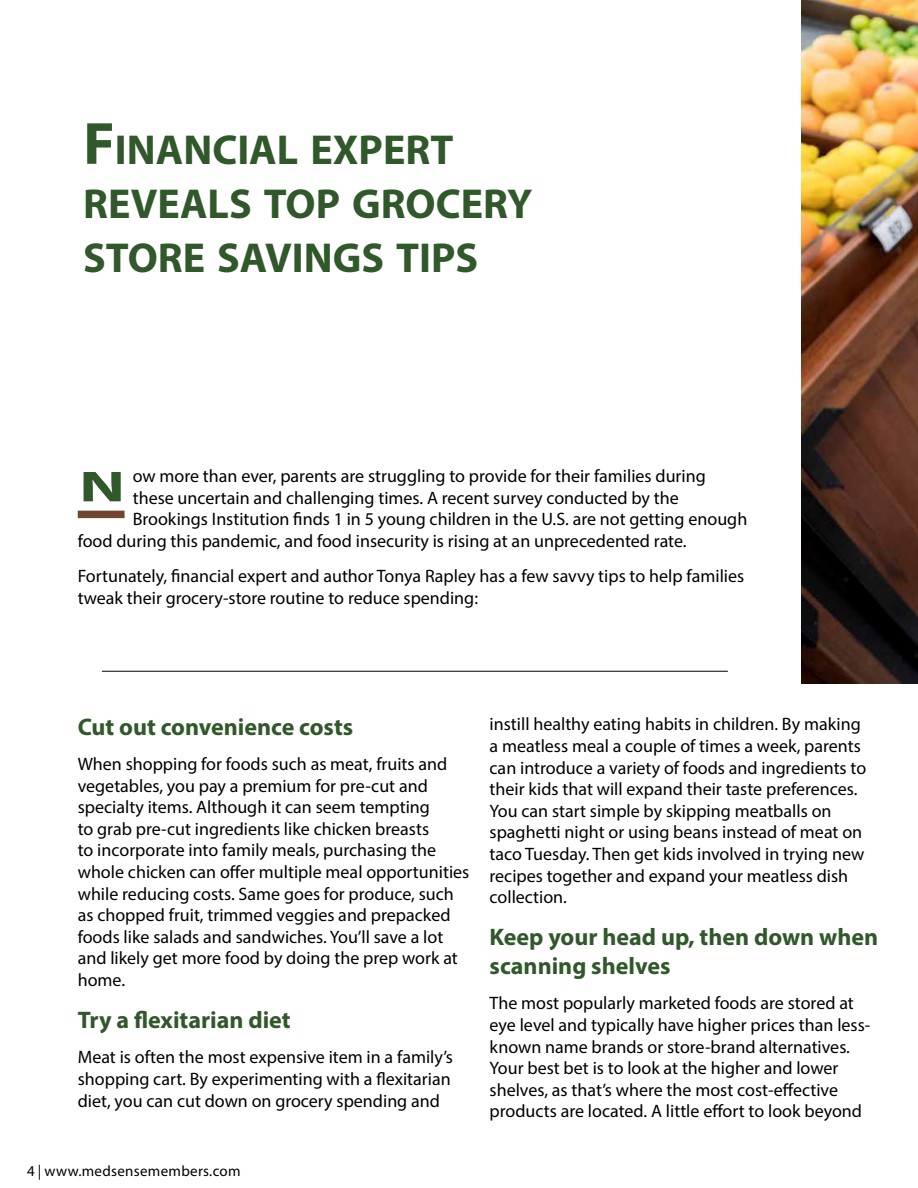
<style>
.page{position:relative;width:918px;height:1188px;background:#fff}
.page>*{position:absolute;margin:0;border:0;box-sizing:border-box;transform-origin:0 0}
.t1{font:700 43.5px "Myriad Pro";color:#30582a;scale:1.53 1}
.t2{font:700 42px/54px "Myriad Pro";color:#30582a}
.t3{font:700 24px/28.8px "Myriad Pro";color:#30582a}
.t4{font:18px/21.6px "Myriad Pro";color:#000}
.t5{font:15px "Myriad Pro";letter-spacing:.02em;color:#000}
.s1{font-size:60px}
</style>
<div class="page">
<img style="left:801px;top:0;width:117px;height:684px">
<div style="left:78px;top:511px;width:47px;height:7px;background:#71452f"></div>
<hr style="left:102px;top:671px;width:626px;height:1px;background:#000">
<h2 class="t2" style="left:83px;top:121px;width:451px"><span class="s1">F</span>INANCIAL EXPERT<br>REVEALS TOP GROCERY<br>STORE SAVINGS TIPS</h2>
<h1 class="t1" style="left:79px;top:458px;width:32px">N</h1>
<p class="t4" style="left:133px;top:465px;width:575px">ow more than ever, parents are struggling to provide for their families during</p>
<p class="t4" style="left:133px;top:487px;width:548px">these uncertain and challenging times. A recent survey conducted by the</p>
<p class="t4" style="left:133px;top:508px;width:616px">Brookings Institution finds 1 in 5 young children in the U.S. are not getting enough</p>
<p class="t4" style="left:78px;top:530px;width:610px">food during this pandemic, and food insecurity is rising at an unprecedented rate.</p>
<p class="t4" style="left:78px;top:565px;width:668px">Fortunately, financial expert and author Tonya Rapley has a few savvy tips to help families tweak their grocery-store routine to reduce spending:</p>
<h3 class="t3" style="left:78px;top:712px;width:277px">Cut out convenience costs</h3>
<p class="t4" style="left:78px;top:753px;width:393px">When shopping for foods such as meat, fruits and vegetables, you pay a premium for pre-cut and specialty items. Although it can seem tempting<br>to grab pre-cut ingredients like chicken breasts<br>to incorporate into family meals, purchasing the whole chicken can offer multiple meal opportunities while reducing costs. Same goes for produce, such as chopped fruit, trimmed veggies and prepacked foods like salads and sandwiches. You’ll save a lot and likely get more food by doing the prep work at home.</p>
<h3 class="t3" style="left:78px;top:1005px;width:214px">Try a flexitarian diet</h3>
<p class="t4" style="left:78px;top:1046px;width:377px">Meat is often the most expensive item in a family’s shopping cart. By experimenting with a flexitarian diet, you can cut down on grocery spending and</p>
<p class="t5" style="left:27px;top:1162px;width:215px">4 | www.medsensemembers.com</p>
<p class="t4" style="left:490px;top:713px;width:378px">instill healthy eating habits in children. By making a meatless meal a couple of times a week, parents can introduce a variety of foods and ingredients to their kids that will expand their taste preferences.<br>You can start simple by skipping meatballs on spaghetti night or using beans instead of meat on taco Tuesday. Then get kids involved in trying new recipes together and expand your meatless dish collection.</p>
<h3 class="t3" style="left:490px;top:922px;width:390px">Keep your head up, then down when scanning shelves</h3>
<p class="t4" style="left:490px;top:992px;width:382px">The most popularly marketed foods are stored at eye level and typically have higher prices than less&shy;known name brands or store-brand alternatives.<br>Your best bet is to look at the higher and lower shelves, as that’s where the most cost-effective products are located. A little effort to look beyond</p>
</div>
